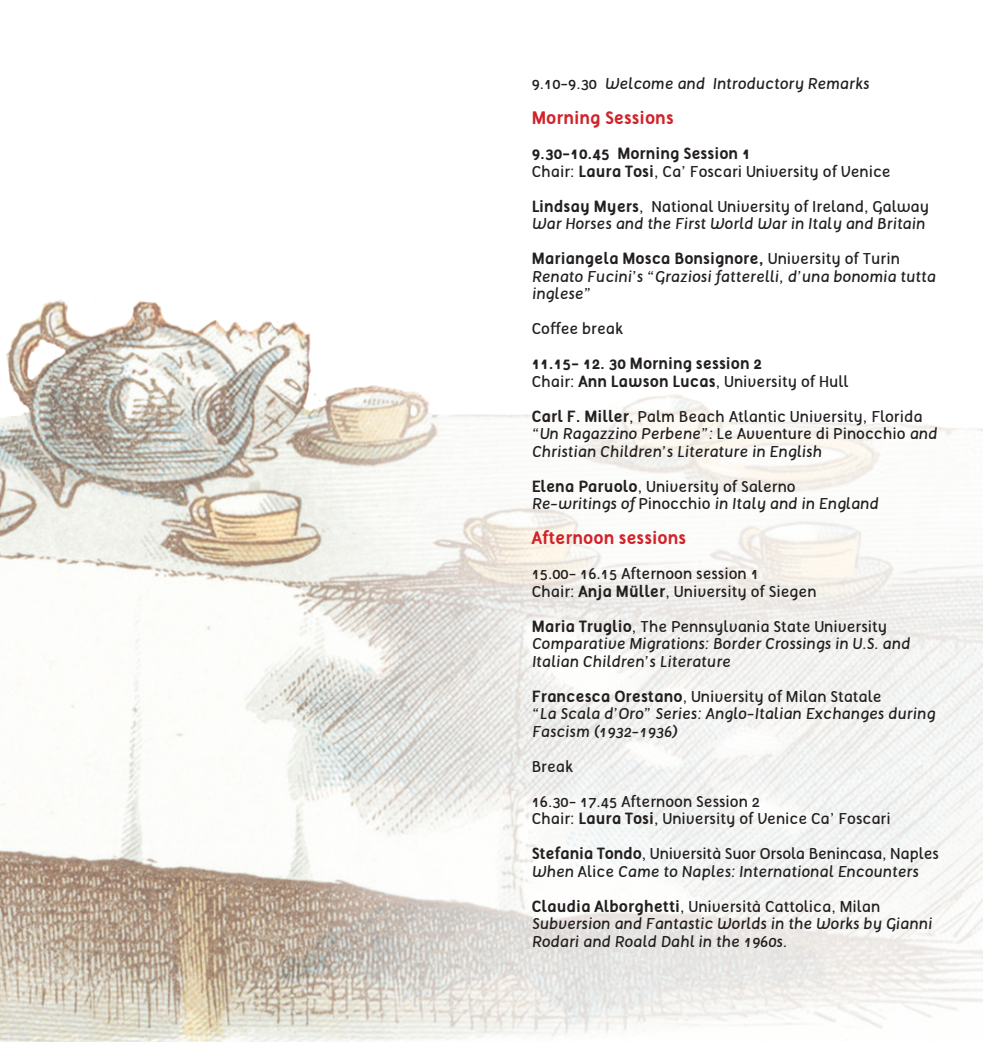
<style>
.page{position:relative;width:983px;height:1042px;background:#fff}
.page>*{position:absolute;margin:0;border:0;box-sizing:border-box;transform-origin:0 0}
.t1{font:700 17.5px "Tellural";color:#d1232a}
.t2{font:italic 15.75px/17.5px "Tellural";color:#231f20}
.t3{font:15.75px/17.5px "Tellural";color:#231f20}
.t4{font:700 15.75px/17.5px "Tellural";color:#231f20}
.s1{font-style:normal}
.s2{font-weight:700}
.s3{font-weight:700;font-style:normal}
.s4{font-weight:400}
.s5{font-style:italic}
</style>
<div class="page">
<img style="left:0;top:299px;width:982px;height:743px">
<p class="t2" style="left:531px;top:75px;width:339px"><span class="s1">9.10-9.30</span> Welcome and Introductory Remarks</p>
<p class="t1" style="left:531px;top:108px;width:143px">Morning Sessions</p>
<p class="t3" style="left:531px;top:145px;width:360px"><span class="s2">9.30-10.45 Morning Session 1<br></span>Chair: <span class="s2">Laura Tosi</span>, Ca’ Foscari University of Venice</p>
<p class="t2" style="left:531px;top:198px;width:399px"><span class="s3">Lindsay Myers</span><span class="s1">, National University of Ireland, Galway<br></span>War Horses and the First World War in Italy and Britain</p>
<p class="t2" style="left:531px;top:250px;width:405px"><span class="s3">Mariangela Mosca Bonsignore,</span> <span class="s1">University of Turin<br></span>Renato Fucini’s “Graziosi fatterelli, d’una bonomia tutta inglese”</p>
<p class="t3" style="left:531px;top:320px;width:93px">Coffee break</p>
<p class="t4" style="left:531px;top:355px;width:318px">11.15- 12. 30 Morning session 2<br><span class="s4">Chair:</span> Ann Lawson Lucas<span class="s4">, University of Hull</span></p>
<p class="t2" style="left:531px;top:408px;width:407px"><span class="s3">Carl F. Miller</span><span class="s1">, Palm Beach Atlantic University, Florida </span>“Un Ragazzino Perbene”: <span class="s1">Le Avventure di Pinocchio</span> and<br>Christian Children’s Literature in English</p>
<p class="t2" style="left:531px;top:478px;width:348px"><span class="s3">Elena Paruolo</span><span class="s1">, University of Salerno<br></span>Re-writings of <span class="s1">Pinocchio</span> in Italy and in England</p>
<p class="t1" style="left:531px;top:528px;width:156px">Afternoon sessions</p>
<p class="t3" style="left:531px;top:565px;width:286px">15.00- 16.15 Afternoon session 1<br>Chair: <span class="s2">Anja Müller</span>, University of Siegen</p>
<p class="t2" style="left:531px;top:618px;width:380px"><span class="s3">Maria Truglio</span><span class="s1">, The Pennsylvania State University<br></span>Comparative Migrations: Border Crossings in U.S. and<br>Italian Children’s Literature</p>
<p class="t2" style="left:531px;top:688px;width:404px"><span class="s3">Francesca Orestano</span><span class="s1">, University of Milan Statale<br></span>“La Scala d’Oro” Series: Anglo-Italian Exchanges during<br>Fascism (1932-1936)</p>
<p class="t3" style="left:531px;top:758px;width:43px">Break</p>
<p class="t3" style="left:531px;top:793px;width:360px">16.30- 17.45 Afternoon Session 2<br>Chair: <span class="s2">Laura Tosi</span>, University of Venice Ca’ Foscari</p>
<p class="t3" style="left:531px;top:845px;width:408px"><span class="s2">Stefania Tondo</span>, Università Suor Orsola Benincasa, Naples<br><span class="s5">When</span> Alice <span class="s5">Came to Naples: International Encounters</span></p>
<p class="t2" style="left:531px;top:898px;width:401px"><span class="s3">Claudia Alborghetti</span><span class="s1">, Università Cattolica, Milan<br></span>Subversion and Fantastic Worlds in the Works by Gianni<br>Rodari and Roald Dahl in the 1960s.</p>
</div>
